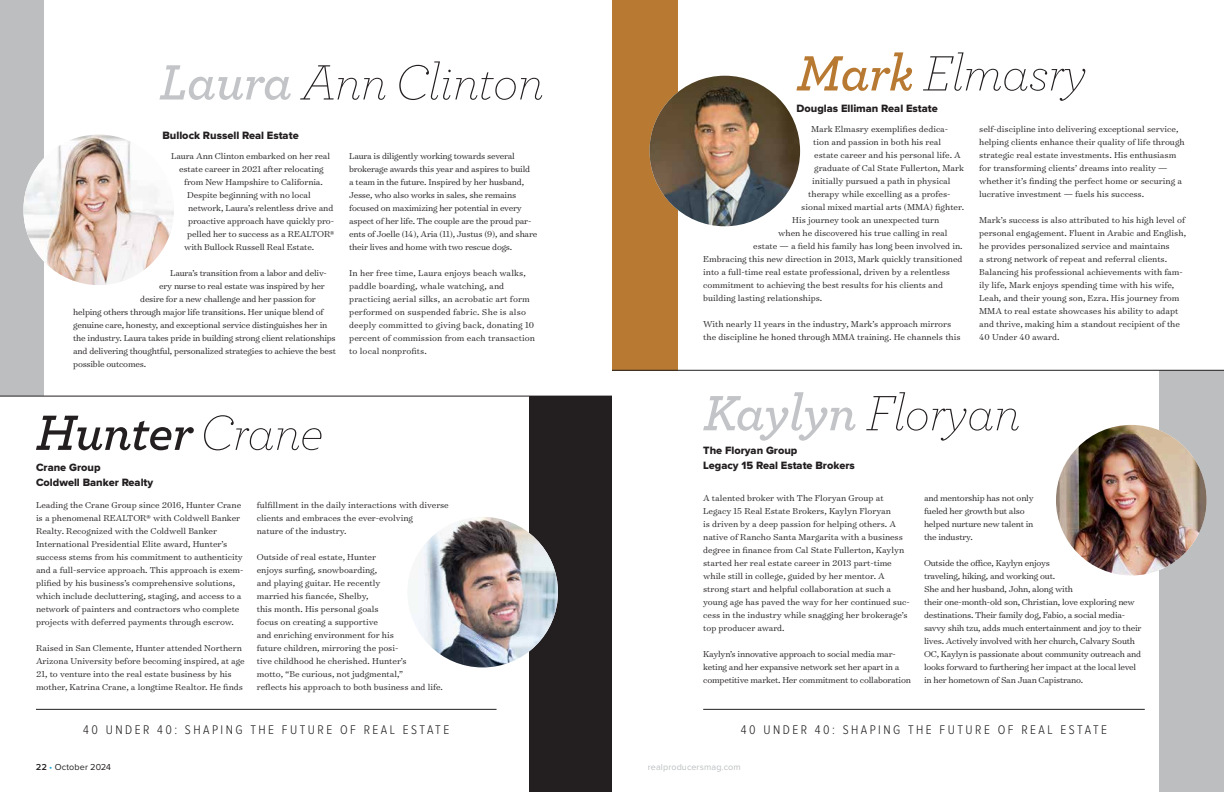
<style>
.page{position:relative;width:1224px;height:792px;background:#fff}
.page>*{position:absolute;margin:0;border:0;box-sizing:border-box;transform-origin:0 0}
.t1{font:italic 200 52px "Archer Pro";letter-spacing:-.015em;color:#231f20}
.t2{font:italic 600 52px "Archer Pro";letter-spacing:-.015em;color:#231f20}
.t3{font:300 13px "Proxima Nova Cond";letter-spacing:.19em;color:#231f20}
.t4{font:11px/15px "Proxima Nova Extrabld";color:#231f20}
.t5{font:300 9.8px/13px "Surveyor Text";color:#231f20}
.t6{font:300 9.8px/13px "Surveyor Text";letter-spacing:-.02em;color:#231f20}
.t7{font:9px "Proxima Nova";letter-spacing:.01em;color:#bcbec0}
.t8{font:9px "Proxima Nova";letter-spacing:.01em;color:#231f20}
.s1{font-weight:600;color:#c2c4c7}
.s2{font-weight:200}
.s3{font-weight:600;color:#b87a32}
.s4{font-weight:600}
.s5{color:#19a8e0}
</style>
<div class="page">
<div style="left:0;top:0;width:44px;height:396px;background:#bcbec0"></div>
<div style="left:530px;top:396px;width:82px;height:396px;background:#231f20"></div>
<img style="left:407px;top:517px;width:151px;height:150px;border-radius:75px">
<img style="left:23px;top:135px;width:151px;height:150px;border-radius:75px">
<hr style="left:0;top:396px;width:612px;height:1px;background:#231f20">
<div style="left:612px;top:0;width:66px;height:370px;background:#b87a32"></div>
<div style="left:1160px;top:370px;width:64px;height:422px;background:#bcbec0"></div>
<hr style="left:612px;top:370px;width:612px;height:1px;background:#231f20">
<hr style="left:36px;top:709px;width:461px;height:1px;background:#231f20">
<img style="left:650px;top:76px;width:150px;height:150px;border-radius:75px">
<img style="left:1056px;top:425px;width:151px;height:151px;border-radius:75px">
<hr style="left:703px;top:709px;width:442px;height:1px;background:#231f20">
<h1 class="t1" style="left:159px;top:48px;width:386px"><span class="s1">Laura</span> Ann Clinton</h1>
<p class="t4" style="left:162px;top:128px;width:138px">Bullock Russell Real Estate</p>
<p class="t5" style="left:171px;top:149px;width:161px">Laura Ann Clinton embarked on her real</p>
<p class="t5" style="left:179px;top:162px;width:146px">estate career in 2021 after relocating</p>
<p class="t5" style="left:184px;top:175px;width:140px">from New Hampshire to California.</p>
<p class="t5" style="left:187px;top:188px;width:125px">Despite beginning with no local</p>
<p class="t5" style="left:188px;top:201px;width:147px">network, Laura’s relentless drive and</p>
<p class="t5" style="left:188px;top:214px;width:147px">proactive approach have quickly pro-</p>
<p class="t5" style="left:187px;top:227px;width:149px">pelled her to success as a REALTOR®</p>
<p class="t5" style="left:184px;top:240px;width:132px">with Bullock Russell Real Estate.</p>
<p class="t6" style="left:170px;top:266px;width:158px">Laura’s transition from a labor and deliv-</p>
<p class="t6" style="left:159px;top:279px;width:167px">ery nurse to real estate was inspired by her</p>
<p class="t6" style="left:140px;top:292px;width:177px">desire for a new challenge and her passion for</p>
<p class="t6" style="left:73px;top:305px;width:252px">helping others through major life transitions. Her unique blend of</p>
<p class="t6" style="left:73px;top:318px;width:256px">genuine care, honesty, and exceptional service distinguishes her in</p>
<p class="t6" style="left:73px;top:331px;width:264px">the industry. Laura takes pride in building strong client relationships</p>
<p class="t6" style="left:73px;top:344px;width:264px">and delivering thoughtful, personalized strategies to achieve the best</p>
<p class="t6" style="left:73px;top:357px;width:74px">possible outcomes.</p>
<p class="t6" style="left:349px;top:149px;width:190px">Laura is diligently working towards several brokerage awards this year and aspires to build<br>a team in the future. Inspired by her husband, Jesse, who also works in sales, she remains focused on maximizing her potential in every aspect of her life. The couple are the proud par&shy;ents of Joelle (14), Aria (11), Justus (9), and share their lives and home with two rescue dogs.</p>
<p class="t5" style="left:349px;top:266px;width:187px">In her free time, Laura enjoys beach walks, paddle boarding, whale watching, and practicing aerial silks, an acrobatic art form performed on suspended fabric. She is also deeply committed to giving back, donating 10 percent of commission from each transaction to local nonprofits.</p>
<h1 class="t2" style="left:36px;top:393px;width:289px">Hunter<span class="s2">Crane</span></h1>
<p class="t4" style="left:36px;top:460px;width:119px">Crane Group<br>Coldwell Banker Realty</p>
<p class="t5" style="left:36px;top:498px;width:209px">Leading the Crane Group since 2016, Hunter Crane is a phenomenal REALTOR® with Coldwell Banker Realty. Recognized with the Coldwell Banker International Presidential Elite award, Hunter’s success stems from his commitment to authenticity and a full-service approach. This approach is exem&shy;plified by his business’s comprehensive solutions, which include decluttering, staging, and access to a network of painters and contractors who complete projects with deferred payments through escrow.</p>
<p class="t5" style="left:36px;top:641px;width:210px">Raised in San Clemente, Hunter attended Northern Arizona University before becoming inspired, at age 21, to venture into the real estate business by his mother, Katrina Crane, a longtime Realtor. He finds</p>
<p class="t5" style="left:257px;top:498px;width:194px">fulfillment in the daily interactions with diverse clients and embraces the ever-evolving<br>nature of the industry.</p>
<p class="t5" style="left:257px;top:550px;width:188px">Outside of real estate, Hunter<br>enjoys surfing, snowboarding,<br>and playing guitar. He recently<br>married his fiancée, Shelby,<br>this month. His personal goals<br>focus on creating a supportive<br>and enriching environment for his<br>future children, mirroring the posi-<br>tive childhood he cherished. Hunter’s<br>motto, “Be curious, not judgmental,”<br>reflects his approach to both business and life.</p>
<h1 class="t1" style="left:797px;top:39px;width:292px"><span class="s3">Mark</span> Elmasry</h1>
<p class="t4" style="left:797px;top:101px;width:143px">Douglas Elliman Real Estate</p>
<p class="t5" style="left:811px;top:122px;width:139px">Mark Elmasry exemplifies dedica-</p>
<p class="t5" style="left:813px;top:135px;width:130px">tion and passion in both his real</p>
<p class="t5" style="left:814px;top:148px;width:148px">estate career and his personal life. A</p>
<p class="t5" style="left:814px;top:161px;width:151px">graduate of Cal State Fullerton, Mark</p>
<p class="t5" style="left:812px;top:174px;width:140px">initially pursued a path in physical</p>
<p class="t5" style="left:808px;top:187px;width:144px">therapy while excelling as a profes-</p>
<p class="t5" style="left:801px;top:200px;width:164px">sional mixed martial arts (MMA) fighter.</p>
<p class="t5" style="left:792px;top:213px;width:149px">His journey took an unexpected turn</p>
<p class="t5" style="left:778px;top:226px;width:171px">when he discovered his true calling in real</p>
<p class="t5" style="left:753px;top:239px;width:211px">estate — a field his family has long been involved in.</p>
<p class="t5" style="left:703px;top:252px;width:261px">Embracing this new direction in 2013, Mark quickly transitioned</p>
<p class="t5" style="left:703px;top:265px;width:248px">into a full-time real estate professional, driven by a relentless</p>
<p class="t5" style="left:703px;top:278px;width:241px">commitment to achieving the best results for his clients and</p>
<p class="t5" style="left:703px;top:291px;width:121px">building lasting relationships.</p>
<p class="t5" style="left:703px;top:317px;width:259px">With nearly 11 years in the industry, Mark’s approach mirrors the discipline he honed through MMA training. He channels this</p>
<p class="t5" style="left:979px;top:122px;width:207px">self-discipline into delivering exceptional service, helping clients enhance their quality of life through strategic real estate investments. His enthusiasm for transforming clients’ dreams into reality — whether it’s finding the perfect home or securing a lucrative investment — fuels his success.</p>
<p class="t5" style="left:979px;top:213px;width:208px">Mark’s success is also attributed to his high level of personal engagement. Fluent in Arabic and English, he provides personalized service and maintains<br>a strong network of repeat and referral clients.<br>Balancing his professional achievements with fam&shy;ily life, Mark enjoys spending time with his wife, Leah, and their young son, Ezra. His journey from MMA to real estate showcases his ability to adapt and thrive, making him a standout recipient of the 40 Under 40 award.</p>
<h1 class="t1" style="left:703px;top:379px;width:319px"><span class="s1">Kaylyn</span> Floryan</h1>
<p class="t4" style="left:703px;top:443px;width:153px">The Floryan Group<br>Legacy 15 Real Estate Brokers</p>
<p class="t5" style="left:703px;top:491px;width:208px">A talented broker with The Floryan Group at Legacy 15 Real Estate Brokers, Kaylyn Floryan<br>is driven by a deep passion for helping others. A native of Rancho Santa Margarita with a business degree in finance from Cal State Fullerton, Kaylyn started her real estate career in 2013 part-time while still in college, guided by her mentor. A strong start and helpful collaboration at such a young age has paved the way for her continued suc&shy;cess in the industry while snagging her brokerage’s top producer award.</p>
<p class="t6" style="left:703px;top:647px;width:209px">Kaylyn’s innovative approach to social media mar&shy;keting and her expansive network set her apart in a competitive market. Her commitment to collaboration</p>
<p class="t6" style="left:924px;top:491px;width:111px">and mentorship has not only fueled her growth but also helped nurture new talent in the industry.</p>
<p class="t6" style="left:924px;top:556px;width:219px">Outside the office, Kaylyn enjoys<br>traveling, hiking, and working out.<br>She and her husband, John, along with<br>their one-month-old son, Christian, love exploring new destinations. Their family dog, Fabio, a social media&shy;savvy shih tzu, adds much entertainment and joy to their lives. Actively involved with her church, Calvary South OC, Kaylyn is passionate about community outreach and looks forward to furthering her impact at the local level in her hometown of San Juan Capistrano.</p>
<h2 class="t3" style="left:83px;top:724px;width:368px">40 UNDER 40: SHAPING THE FUTURE OF REAL ESTATE</h2>
<h2 class="t3" style="left:741px;top:724px;width:368px">40 UNDER 40: SHAPING THE FUTURE OF REAL ESTATE</h2>
<p class="t8" style="left:36px;top:762px;width:77px"><span class="s4">22</span> <span class="s5">•</span> October 2024</p>
<p class="t7" style="left:648px;top:762px;width:94px">realproducersmag.com</p>
</div>
